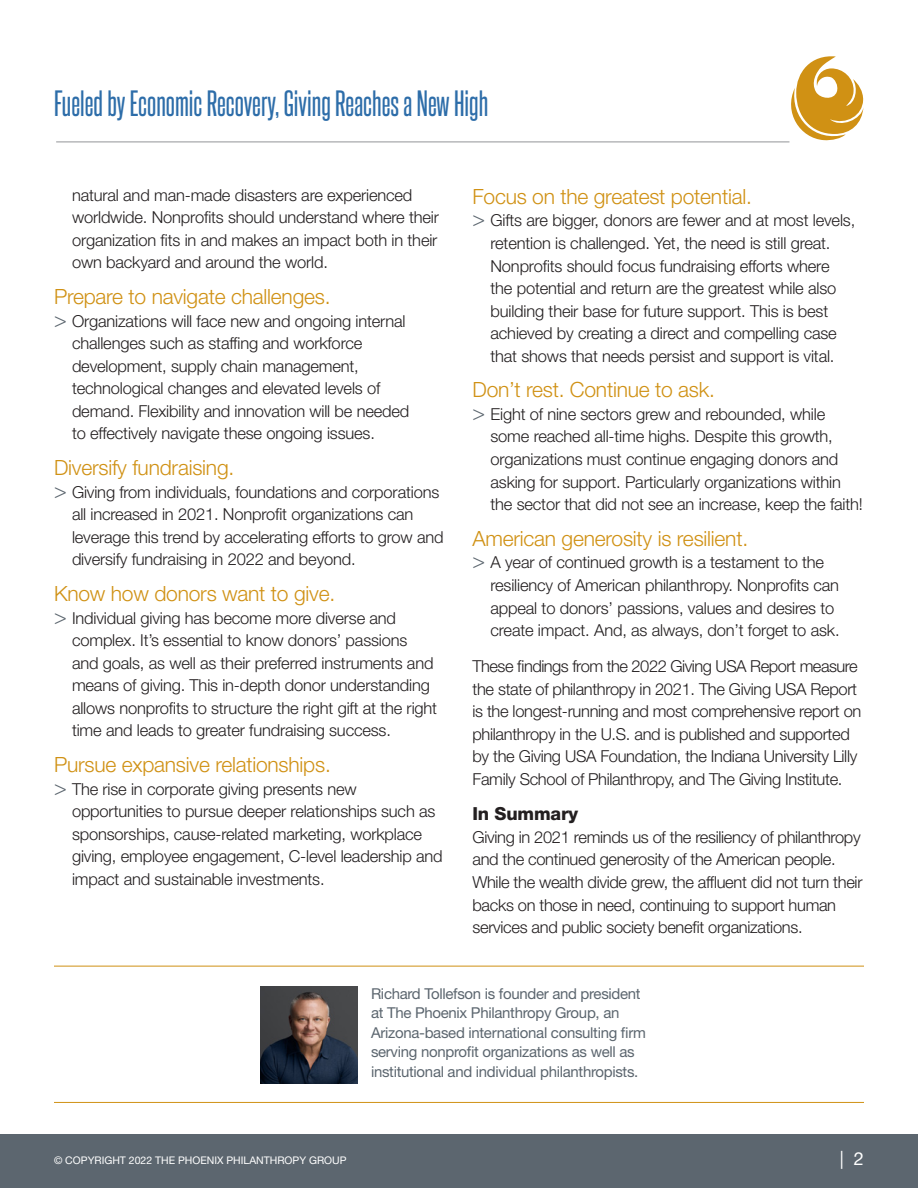
<style>
.page{position:relative;width:918px;height:1188px;background:#fff}
.page>*{position:absolute;margin:0;border:0;box-sizing:border-box;transform-origin:0 0}
.t1{font:31.5px "Steelfish Rg";color:#2d6da9}
.t2{font:300 21px "Helvetica Neue LT Std";letter-spacing:-.01em;color:#d09114}
.t3{font:800 18px "Helvetica Neue LT Std";letter-spacing:-.01em;color:#231f20}
.t4{font:18px "Helvetica Neue LT Std";color:#fff}
.t5{font:300 16.5px/22.5px "Helvetica Neue LT Std";letter-spacing:-.01em;color:#231f20}
.t6{font:15px/19.5px "Helvetica Neue LT Std";letter-spacing:-.02em;color:#5c666f}
.t7{font:10.5px "Helvetica Neue LT Std";color:#fff}
.s1{font-size:21px;color:#5c666f}
</style>
<div class="page">
<div style="left:0;top:1134px;width:918px;height:54px;background:#5c666f"></div>
<hr style="left:56px;top:142px;width:733px;height:1px;background:#939598">
<svg style="left:783px;top:56px;width:80px;height:87px"></svg>
<hr style="left:54px;top:1102px;width:810px;height:1px;background:#d09114">
<hr style="left:54px;top:966px;width:810px;height:1px;background:#d09114">
<img style="left:261px;top:987px;width:97px;height:96px">
<h1 class="t1" style="left:54px;top:81px;width:436px">Fueled by Economic Recovery, Giving Reaches a New High</h1>
<p class="t5" style="left:72px;top:183px;width:368px">natural and man-made disasters are experienced worldwide. Nonprofits should understand where their organization fits in and makes an impact both in their own backyard and around the world.</p>
<p class="t2" style="left:54px;top:284px;width:278px">Prepare to navigate challenges.</p>
<p class="t5" style="left:72px;top:309px;width:339px;text-indent:-18px"><span class="s1">&gt;</span> Organizations will face new and ongoing internal challenges such as staffing and workforce development, supply chain management, technological changes and elevated levels of demand. Flexibility and innovation will be needed to effectively navigate these ongoing issues.</p>
<p class="t2" style="left:54px;top:455px;width:182px">Diversify fundraising.</p>
<p class="t5" style="left:72px;top:480px;width:373px;text-indent:-18px"><span class="s1">&gt;</span> Giving from individuals, foundations and corporations all increased in 2021. Nonprofit organizations can leverage this trend by accelerating efforts to grow and diversify fundraising in 2022 and beyond.</p>
<p class="t2" style="left:54px;top:581px;width:283px">Know how donors want to give.</p>
<p class="t5" style="left:72px;top:606px;width:367px;text-indent:-18px"><span class="s1">&gt;</span> Individual giving has become more diverse and complex. It’s essential to know donors’ passions and goals, as well as their preferred instruments and means of giving. This in-depth donor understanding allows nonprofits to structure the right gift at the right time and leads to greater fundraising success.</p>
<p class="t2" style="left:54px;top:752px;width:278px">Pursue expansive relationships.</p>
<p class="t5" style="left:72px;top:777px;width:372px;text-indent:-18px"><span class="s1">&gt;</span> The rise in corporate giving presents new opportunities to pursue deeper relationships such as sponsorships, cause-related marketing, workplace giving, employee engagement, C-level leadership and impact and sustainable investments.</p>
<p class="t2" style="left:472px;top:184px;width:281px">Focus on the greatest potential.</p>
<p class="t5" style="left:472px;top:209px;width:384px;text-align:center"><span class="s1">&gt;</span> Gifts are bigger, donors are fewer and at most levels, retention is challenged. Yet, the need is still great.<br>Nonprofits should focus fundraising efforts where<br>the potential and return are the greatest while also building their base for future support. This is best achieved by creating a direct and compelling case<br>that shows that needs persist and support is vital.</p>
<p class="t2" style="left:472px;top:377px;width:244px">Don’t rest. Continue to ask.</p>
<p class="t5" style="left:491px;top:403px;width:374px;text-indent:-18px"><span class="s1">&gt;</span> Eight of nine sectors grew and rebounded, while some reached all-time highs. Despite this growth, organizations must continue engaging donors and asking for support. Particularly organizations within the sector that did not see an increase, keep the faith!</p>
<p class="t2" style="left:472px;top:526px;width:277px">American generosity is resilient.</p>
<p class="t5" style="left:491px;top:551px;width:351px;text-indent:-18px"><span class="s1">&gt;</span> A year of continued growth is a testament to the resiliency of American philanthropy. Nonprofits can appeal to donors’ passions, values and desires to create impact. And, as always, don’t forget to ask.</p>
<p class="t5" style="left:472px;top:655px;width:390px">These findings from the 2022 Giving USA Report measure the state of philanthropy in 2021. The Giving USA Report is the longest-running and most comprehensive report on philanthropy in the U.S. and is published and supported by the Giving USA Foundation, the Indiana University Lilly Family School of Philanthropy, and The Giving Institute.</p>
<p class="t3" style="left:472px;top:803px;width:107px">In Summary</p>
<p class="t5" style="left:472px;top:826px;width:392px">Giving in 2021 reminds us of the resiliency of philanthropy and the continued generosity of the American people.<br>While the wealth divide grew, the affluent did not turn their backs on those in need, continuing to support human services and public society benefit organizations.</p>
<p class="t6" style="left:371px;top:984px;width:276px">Richard Tollefson is founder and president at The Phoenix Philanthropy Group, an Arizona-based international consulting firm serving nonprofit organizations as well as institutional and individual philanthropists.</p>
<p class="t7" style="left:54px;top:1154px;width:294px">© COPYRIGHT 2022 THE PHOENIX PHILANTHROPY GROUP</p>
<p class="t4" style="left:840px;top:1148px;width:26px">| 2</p>
</div>
